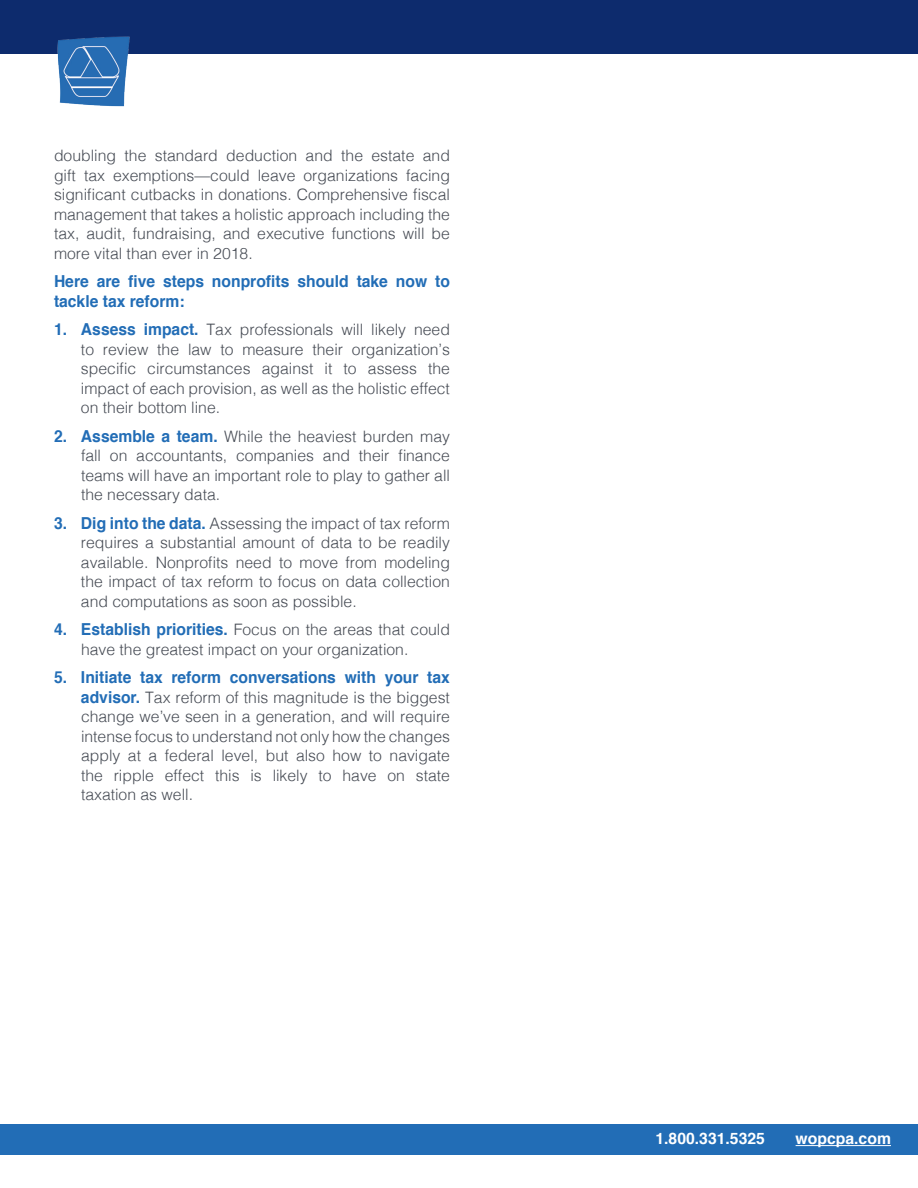
<style>
.page{position:relative;width:918px;height:1188px;background:#fff}
.page>*{position:absolute;margin:0;border:0;box-sizing:border-box;transform-origin:0 0}
.t1{font:700 16.5px/19.5px "Helvetica";color:#226db6;scale:.95 1}
.t2{font:300 15.75px/19.5px "Helvetica";color:#464b54;text-align:justify}
.t3{font:700 15.75px "Helvetica";color:#fff}
.s1{font-weight:700;font-size:16.5px;color:#226db6}
</style>
<div class="page">
<div style="left:0;top:0;width:918px;height:54px;background:#0d2b6d"></div>
<div style="left:0;top:1124px;width:918px;height:30px;background:#226db6"></div>
<hr style="left:796px;top:1145px;width:95px;height:1px;background:#fff">
<img style="left:57px;top:36px;width:73px;height:71px">
<p class="t2" style="left:54px;top:145px;width:398px">doubling the standard deduction and the estate and gift tax exemptions—could leave organizations facing significant cutbacks in donations. Comprehensive fiscal management that takes a holistic approach including the tax, audit, fundraising, and executive functions will be more vital than ever in 2018.</p>
<p class="t1" style="left:54px;top:272px;width:418px">Here are five steps nonprofits should take now to tackle tax reform:</p>
<p class="t2" style="left:81px;top:319px;width:371px;text-indent:-27px"><span class="s1">1. Assess impact.</span> Tax professionals will likely need to review the law to measure their organization’s specific circumstances against it to assess the impact of each provision, as well as the holistic effect on their bottom line.</p>
<p class="t2" style="left:81px;top:425px;width:371px;text-indent:-27px"><span class="s1">2. Assemble a team.</span> While the heaviest burden may fall on accountants, companies and their finance teams will have an important role to play to gather all the necessary data.</p>
<p class="t2" style="left:81px;top:512px;width:371px;text-indent:-27px"><span class="s1">3. Dig into the data.</span> Assessing the impact of tax reform requires a substantial amount of data to be readily available. Nonprofits need to move from modeling the impact of tax reform to focus on data collection and computations as soon as possible.</p>
<p class="t2" style="left:81px;top:619px;width:370px;text-indent:-27px"><span class="s1">4. Establish priorities.</span> Focus on the areas that could have the greatest impact on your organization.</p>
<p class="t1" style="left:54px;top:668px;width:418px">5. Initiate tax reform conversations with your tax</p>
<p class="t2" style="left:81px;top:686px;width:371px"><span class="s1">advisor.</span> Tax reform of this magnitude is the biggest change we’ve seen in a generation, and will require intense focus to understand not only how the changes apply at a federal level, but also how to navigate the ripple effect this is likely to have on state taxation as well.</p>
<p class="t3" style="left:655px;top:1126px;width:111px">1.800.331.5325</p>
<p class="t3" style="left:796px;top:1126px;width:97px">wopcpa.com</p>
</div>
